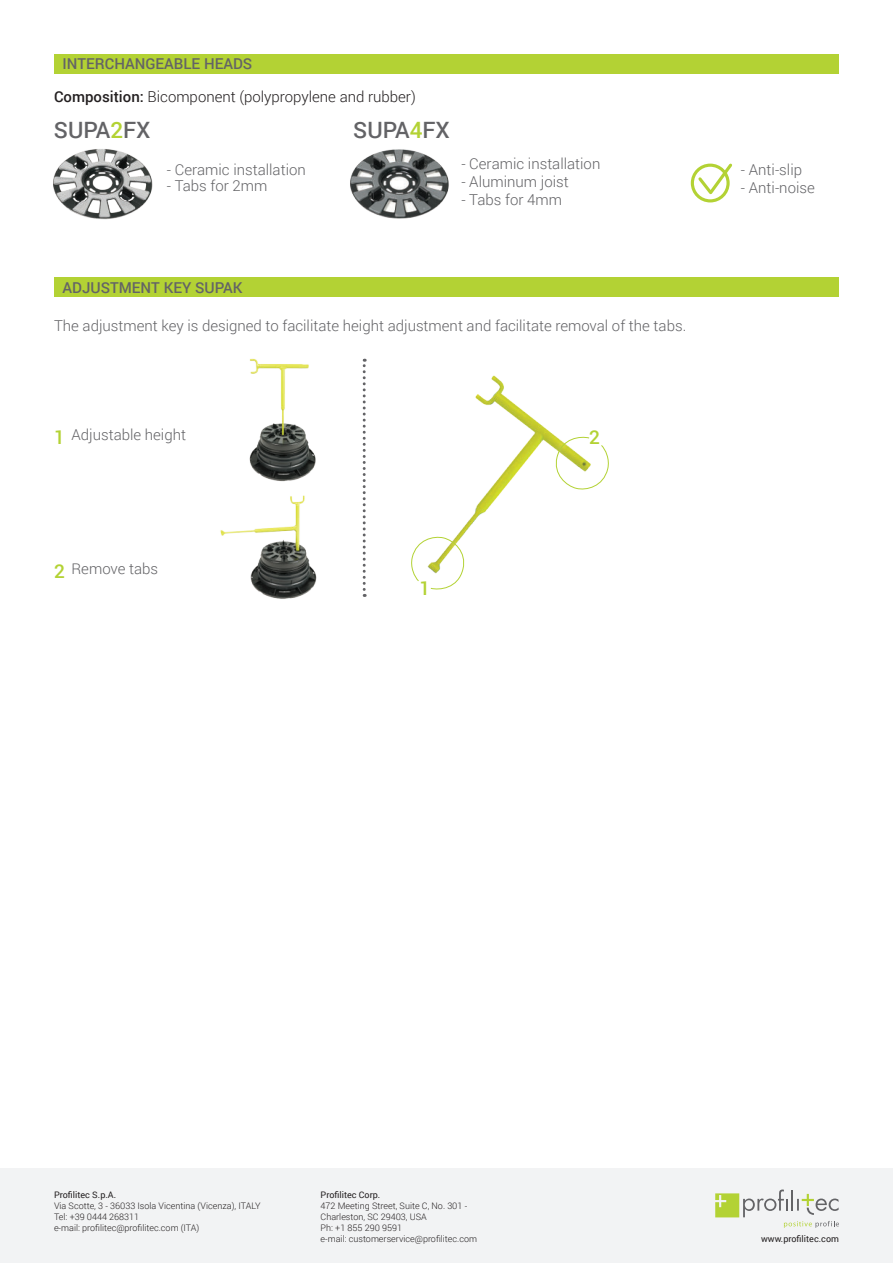
<style>
.page{position:relative;width:893px;height:1263px;background:#fff}
.page>*{position:absolute;margin:0;border:0;box-sizing:border-box;transform-origin:0 0}
.t1{font:500 22.5px "Roboto";color:#636366}
.t2{font:500 19.05px "Roboto";color:#b3d234}
.t3{font:300 15px "Roboto";color:#636366}
.t4{font:300 15px "Roboto";color:#231f20}
.t5{font:500 15px "Roboto";color:#636366}
.t6{font:300 9px/10.8px "Roboto";color:#231f20}
.t7{font:9px "Roboto";color:#231f20}
.s1{font-weight:500}
.s2{color:#b3d234}
</style>
<div class="page">
<div style="left:0;top:1169px;width:893px;height:94px;background:#f2f3f4"></div>
<svg style="left:715px;top:1189px;width:124px;height:39px"></svg>
<div style="left:54px;top:54px;width:785px;height:20px;background:#b3d234"></div>
<div style="left:54px;top:277px;width:785px;height:20px;background:#b3d234"></div>
<img style="left:53px;top:149px;width:100px;height:71px">
<img style="left:350px;top:149px;width:99px;height:70px">
<svg style="left:695px;top:163px;width:37px;height:35px"></svg>
<div style="left:691px;top:164px;width:39px;height:38px;border:3px solid #b3d234;border-radius:50%"></div>
<img style="left:249px;top:358px;width:67px;height:120px">
<img style="left:220px;top:478px;width:97px;height:121px">
<img style="left:466px;top:375px;width:78px;height:149px">
<svg style="left:544px;top:427px;width:65px;height:63px"></svg>
<svg style="left:411px;top:524px;width:61px;height:66px"></svg>
<svg style="left:363px;top:359px;width:3px;height:238px"></svg>
<p class="t5" style="left:63px;top:54px;width:191px">INTERCHANGEABLE HEADS</p>
<p class="t4" style="left:54px;top:90px;width:363px"><span class="s1">Composition:</span> Bicomponent (polypropylene and rubber)</p>
<h1 class="t1" style="left:54px;top:117px;width:98px">SUPA<span class="s2">2</span>FX</h1>
<h1 class="t1" style="left:353px;top:117px;width:98px">SUPA<span class="s2">4</span>FX</h1>
<p class="t3" style="left:167px;top:163px;width:140px">- Ceramic installation</p>
<p class="t3" style="left:167px;top:179px;width:102px">- Tabs for 2mm</p>
<p class="t3" style="left:461px;top:157px;width:140px">- Ceramic installation</p>
<p class="t3" style="left:461px;top:175px;width:109px">- Aluminum joist</p>
<p class="t3" style="left:461px;top:193px;width:102px">- Tabs for 4mm</p>
<p class="t5" style="left:63px;top:277px;width:182px">ADJUSTMENT KEY SUPAK</p>
<p class="t3" style="left:54px;top:315px;width:634px">The adjustment key is designed to facilitate height adjustment and facilitate removal of the tabs.</p>
<p class="t2" style="left:54px;top:424px;width:12px">1</p>
<p class="t3" style="left:71px;top:428px;width:116px">Adjustable height</p>
<p class="t2" style="left:54px;top:560px;width:12px">2</p>
<p class="t3" style="left:71px;top:562px;width:88px">Remove tabs</p>
<p class="t2" style="left:419px;top:575px;width:12px">1</p>
<p class="t2" style="left:589px;top:426px;width:12px">2</p>
<p class="t3" style="left:741px;top:163px;width:63px">- Anti-slip</p>
<p class="t3" style="left:741px;top:181px;width:75px">- Anti-noise</p>
<p class="t7" style="left:54px;top:1189px;width:64px">Profilitec S.p.A.</p>
<p class="t6" style="left:54px;top:1201px;width:208px">Via Scotte, 3 - 36033 Isola Vicentina (Vicenza), ITALY<br>Tel: +39 0444 268311<br>e-mail: profilitec@profilitec.com (ITA)</p>
<p class="t7" style="left:321px;top:1189px;width:61px">Profilitec Corp.</p>
<p class="t6" style="left:321px;top:1200px;width:158px">472 Meeting Street, Suite C, No. 301 -<br>Charleston, SC 29403, USA<br>Ph: +1 855 290 9591<br>e-mail: customerservice@profilitec.com</p>
<p class="t7" style="left:761px;top:1232px;width:79px">www.profilitec.com</p>
</div>
